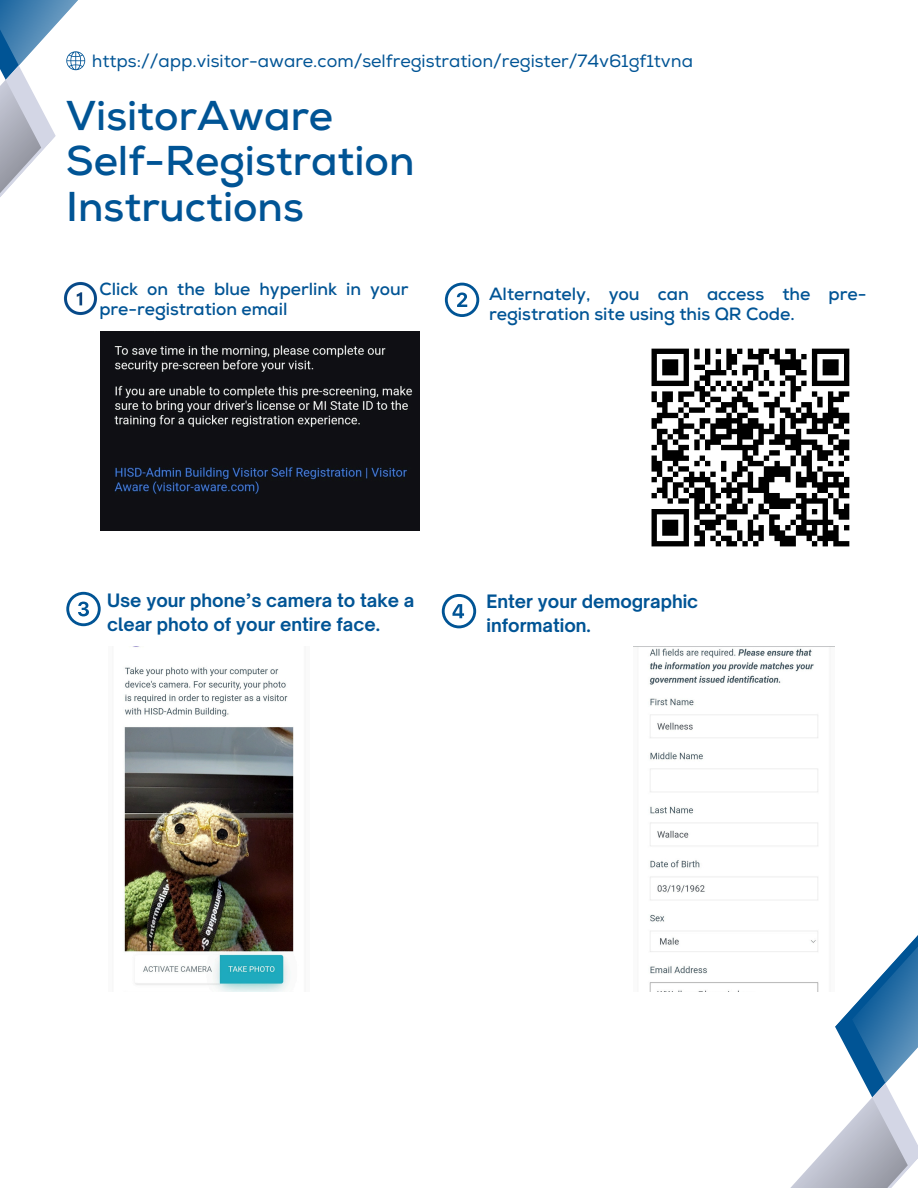
<style>
.page{position:relative;width:918px;height:1188px;background:#fff}
.page>*{position:absolute;margin:0;border:0;box-sizing:border-box;transform-origin:0 0}
.t1{font:700 41.55px/45.5px "Nexa";color:#005495}
.t2{font:700 17.7px/23.7px "Open Sauce One";color:#005495}
.t3{font:17.7px "Nexa";color:#005495}
.t4{font:700 17.7px/20.2px "Nexa";color:#005495}
.t5{font:700 17.55px/20.5px "Nexa";color:#005495}
</style>
<div class="page">
<img style="left:100px;top:332px;width:320px;height:199px">
<svg style="left:790px;top:935px;width:128px;height:253px"></svg>
<svg style="left:0;top:0;width:142px;height:461px"></svg>
<svg style="left:651px;top:348px;width:199px;height:199px"></svg>
<img style="left:124px;top:646px;width:170px;height:346px">
<img style="left:633px;top:646px;width:201px;height:346px">
<img style="left:61px;top:279px;width:39px;height:38px">
<svg style="left:445px;top:283px;width:34px;height:34px"></svg>
<svg style="left:66px;top:592px;width:35px;height:34px"></svg>
<svg style="left:442px;top:594px;width:34px;height:34px"></svg>
<p class="t3" style="left:92px;top:50px;width:603px">https://app.visitor-aware.com/selfregistration/register/74v61gf1tvna</p>
<p class="t1" style="left:66px;top:94px;width:350px">VisitorAware<br>Self-Registration<br>Instructions</p>
<p class="t5" style="left:99px;top:279px;width:311px">Click on the blue hyperlink in your pre-registration email</p>
<h2 class="t4" style="left:489px;top:284px;width:379px">Alternately, you can access the pre&shy;registration site using this QR Code.</h2>
<h2 class="t2" style="left:107px;top:589px;width:309px">Use your phone’s camera to take a clear photo of your entire face.</h2>
<p class="t2" style="left:486px;top:590px;width:213px">Enter your demographic information.</p>
</div>
